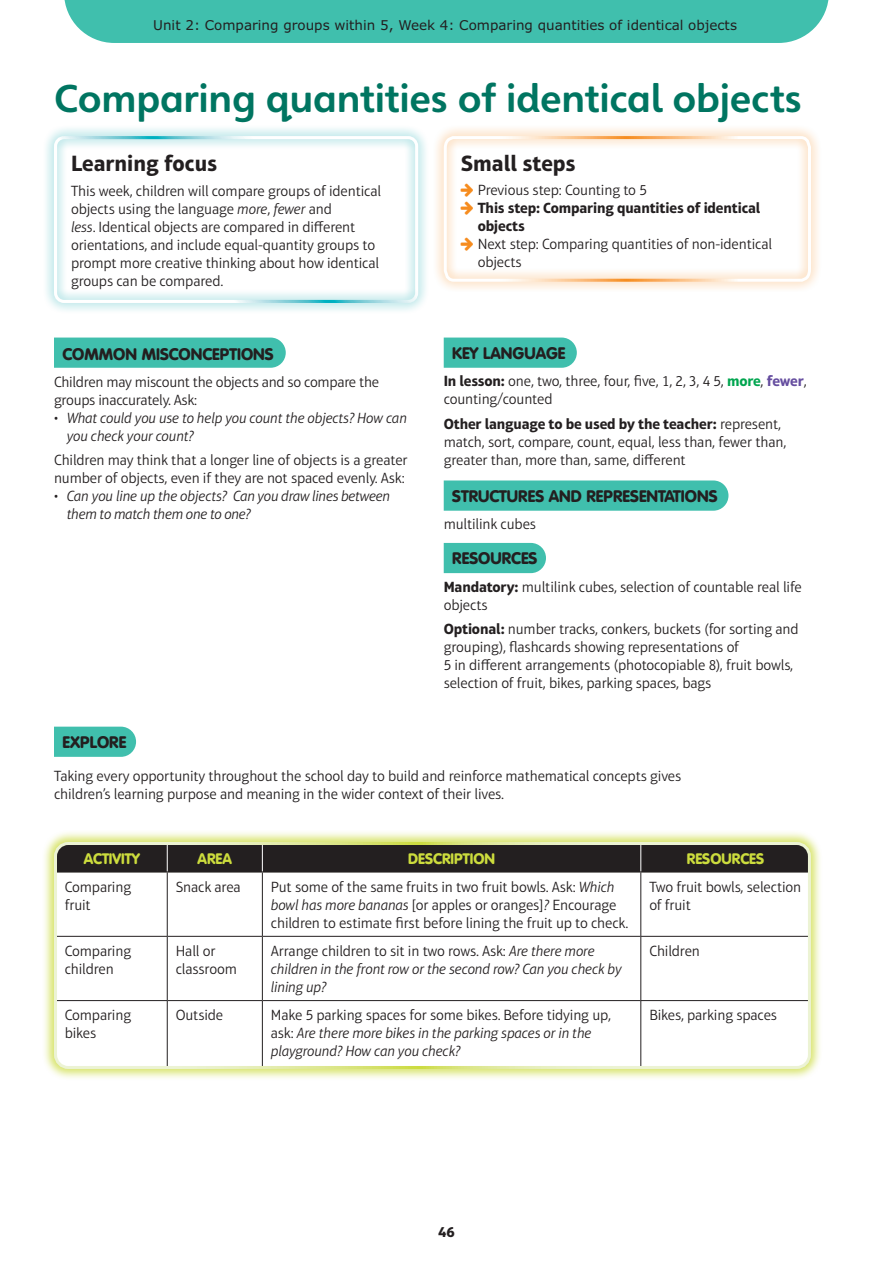
<style>
.page{position:relative;width:893px;height:1263px;background:#fff}
.page>*{position:absolute;margin:0;border:0;box-sizing:border-box;transform-origin:0 0}
.t1{font:700 37.5px "Heinemann Roman Special";letter-spacing:-.01em;color:#007561}
.t2{font:700 22.5px "Aptifer Sans LT Pro";color:#231f20}
.t3{font:900 16.5px "VAG Rounded LT Pro";color:#231f20}
.t4{font:300 15px/18px "Aptifer Sans LT Pro";letter-spacing:-.01em;color:#231f20}
.t5{font:italic 300 15px/18px "Aptifer Sans LT Pro";letter-spacing:-.01em;color:#231f20}
.t6{font:700 15px/18px "Aptifer Sans LT Pro";letter-spacing:-.01em;color:#231f20}
.t7{font:900 15px "VAG Rounded LT Pro";color:#ccdc3d}
.t8{font:13.5px "Verdana Pro";color:#231f20}
.s1{font-style:italic}
.s2{font-style:normal}
.s3{font-weight:700}
.s4{font-weight:700;color:#00a54f}
.s5{font-weight:700;color:#654d9f}
</style>
<div class="page">
<div style="left:42px;top:830px;width:781px;height:251px;background:#ccdc3d;opacity:.75"></div>
<svg style="left:57px;top:873px;width:752px;height:194px"></svg>
<hr style="left:167px;top:872px;width:1px;height:64px;background:#231f20">
<hr style="left:262px;top:872px;width:1px;height:64px;background:#231f20">
<hr style="left:640px;top:872px;width:1px;height:64px;background:#231f20">
<hr style="left:57px;top:936px;width:110px;height:1px;background:#231f20">
<hr style="left:167px;top:936px;width:95px;height:1px;background:#231f20">
<hr style="left:167px;top:937px;width:1px;height:63px;background:#231f20">
<hr style="left:262px;top:936px;width:379px;height:1px;background:#231f20">
<hr style="left:262px;top:937px;width:1px;height:63px;background:#231f20">
<hr style="left:641px;top:936px;width:168px;height:1px;background:#231f20">
<hr style="left:640px;top:937px;width:1px;height:63px;background:#231f20">
<hr style="left:57px;top:1000px;width:110px;height:1px;background:#231f20">
<hr style="left:167px;top:1000px;width:95px;height:1px;background:#231f20">
<hr style="left:167px;top:1001px;width:1px;height:66px;background:#231f20">
<hr style="left:262px;top:1000px;width:379px;height:1px;background:#231f20">
<hr style="left:262px;top:1001px;width:1px;height:66px;background:#231f20">
<hr style="left:641px;top:1000px;width:168px;height:1px;background:#231f20">
<hr style="left:640px;top:1001px;width:1px;height:66px;background:#231f20">
<div style="left:56px;top:843px;width:753px;height:29px;background:#231f20"></div>
<hr style="left:56px;top:872px;width:111px;height:1px;background:#231f20">
<hr style="left:167px;top:872px;width:95px;height:1px;background:#231f20">
<hr style="left:262px;top:872px;width:379px;height:1px;background:#231f20">
<hr style="left:641px;top:872px;width:168px;height:1px;background:#231f20">
<hr style="left:56px;top:1000px;width:1px;height:67px;background:#231f20">
<div style="left:54px;top:842px;width:757px;height:227px;border:3px solid #fff;border-radius:13px"></div>
<div style="left:432px;top:124px;width:391px;height:169px;background:#f68c1f;opacity:.5"></div>
<svg style="left:442px;top:135px;width:370px;height:148px"></svg>
<div style="left:54px;top:338px;width:232px;height:30px;background:#40bfad"></div>
<div style="left:444px;top:338px;width:133px;height:30px;background:#40bfad"></div>
<svg style="left:444px;top:480px;width:284px;height:31px"></svg>
<div style="left:444px;top:543px;width:102px;height:30px;background:#40bfad"></div>
<svg style="left:54px;top:727px;width:82px;height:30px"></svg>
<div style="left:42px;top:124px;width:388px;height:191px;background:#00a4ac;opacity:.5"></div>
<div style="left:54px;top:136px;width:364px;height:167px;border:3px solid #fff;border-radius:9px"></div>
<div style="left:64px;top:0;width:765px;height:43px;background:#40bfad"></div>
<svg style="left:461px;top:184px;width:12px;height:31px"></svg>
<svg style="left:461px;top:238px;width:12px;height:13px"></svg>
<p class="t8" style="left:153px;top:17px;width:585px">Unit 2: Comparing groups within 5, Week 4: Comparing quantities of identical objects</p>
<h1 class="t1" style="left:54px;top:75px;width:749px">Comparing quantities of identical objects</h1>
<h2 class="t2" style="left:461px;top:150px;width:116px">Small steps</h2>
<p class="t4" style="left:478px;top:181px;width:171px">Previous step: Counting to 5</p>
<p class="t6" style="left:478px;top:199px;width:284px">This step: Comparing quantities of identical objects</p>
<p class="t4" style="left:478px;top:235px;width:296px">Next step: Comparing quantities of non-identical objects</p>
<h2 class="t2" style="left:71px;top:150px;width:148px">Learning focus</h2>
<p class="t4" style="left:71px;top:182px;width:312px">This week, children will compare groups of identical objects using the language <span class="s1">more</span>, <span class="s1">fewer</span> and<br><span class="s1">less</span>. Identical objects are compared in different orientations, and include equal-quantity groups to prompt more creative thinking about how identical groups can be compared.</p>
<p class="t3" style="left:63px;top:343px;width:213px">COMMON MISCONCEPTIONS</p>
<p class="t4" style="left:54px;top:373px;width:327px">Children may miscount the objects and so compare the groups inaccurately. Ask:</p>
<p class="t5" style="left:67px;top:409px;width:342px;text-indent:-13px"><span class="s2">•</span> What could you use to help you count the objects? How can you check your count?</p>
<p class="t4" style="left:54px;top:451px;width:355px">Children may think that a longer line of objects is a greater number of objects, even if they are not spaced evenly. Ask:</p>
<p class="t5" style="left:67px;top:487px;width:325px;text-indent:-13px"><span class="s2">•</span> Can you line up the objects? Can you draw lines between them to match them one to one?</p>
<p class="t3" style="left:452px;top:342px;width:115px">KEY LANGUAGE</p>
<p class="t4" style="left:444px;top:372px;width:365px"><span class="s3">In lesson:</span> one, two, three, four, five, 1, 2, 3, 4 5, <span class="s4">more</span>, <span class="s5">fewer</span>, counting/counted</p>
<p class="t4" style="left:444px;top:414px;width:344px"><span class="s3">Other language to be used by the teacher:</span> represent, match, sort, compare, count, equal, less than, fewer than, greater than, more than, same, different</p>
<p class="t3" style="left:452px;top:485px;width:267px">STRUCTURES AND REPRESENTATIONS</p>
<p class="t4" style="left:444px;top:515px;width:94px">multilink cubes</p>
<p class="t3" style="left:452px;top:547px;width:87px">RESOURCES</p>
<p class="t4" style="left:444px;top:577px;width:360px"><span class="s3">Mandatory:</span> multilink cubes, selection of countable real life objects</p>
<p class="t4" style="left:444px;top:620px;width:357px"><span class="s3">Optional:</span> number tracks, conkers, buckets (for sorting and grouping), flashcards showing representations of<br>5 in different arrangements (photocopiable 8), fruit bowls, selection of fruit, bikes, parking spaces, bags</p>
<p class="t3" style="left:63px;top:731px;width:65px">EXPLORE</p>
<p class="t4" style="left:54px;top:767px;width:629px">Taking every opportunity throughout the school day to build and reinforce mathematical concepts gives children’s learning purpose and meaning in the wider context of their lives.</p>
<p class="t7" style="left:84px;top:848px;width:58px">ACTIVITY</p>
<p class="t7" style="left:198px;top:848px;width:36px">AREA</p>
<p class="t7" style="left:408px;top:848px;width:88px">DESCRIPTION</p>
<p class="t7" style="left:687px;top:848px;width:79px">RESOURCES</p>
<p class="t4" style="left:65px;top:878px;width:68px">Comparing fruit</p>
<p class="t4" style="left:176px;top:878px;width:67px">Snack area</p>
<p class="t4" style="left:271px;top:878px;width:359px">Put some of the same fruits in two fruit bowls. Ask: <span class="s1">Which bowl has more bananas</span> [or apples or oranges]<span class="s1">?</span> Encourage children to estimate first before lining the fruit up to check.</p>
<p class="t4" style="left:649px;top:878px;width:153px">Two fruit bowls, selection of fruit</p>
<p class="t4" style="left:65px;top:942px;width:68px">Comparing children</p>
<p class="t4" style="left:176px;top:942px;width:63px">Hall or classroom</p>
<p class="t5" style="left:271px;top:942px;width:352px"><span class="s2">Arrange children to sit in two rows. Ask:</span> Are there more children in the front row or the second row? Can you check by lining up?</p>
<p class="t4" style="left:649px;top:942px;width:52px">Children</p>
<p class="t4" style="left:65px;top:1006px;width:68px">Comparing bikes</p>
<p class="t4" style="left:176px;top:1006px;width:49px">Outside</p>
<p class="t5" style="left:271px;top:1006px;width:342px"><span class="s2">Make 5 parking spaces for some bikes. Before tidying up, ask:</span> Are there more bikes in the parking spaces or in the playground? How can you check?</p>
<p class="t4" style="left:649px;top:1006px;width:129px">Bikes, parking spaces</p>
<p class="t6" style="left:438px;top:1223px;width:18px">46</p>
</div>
